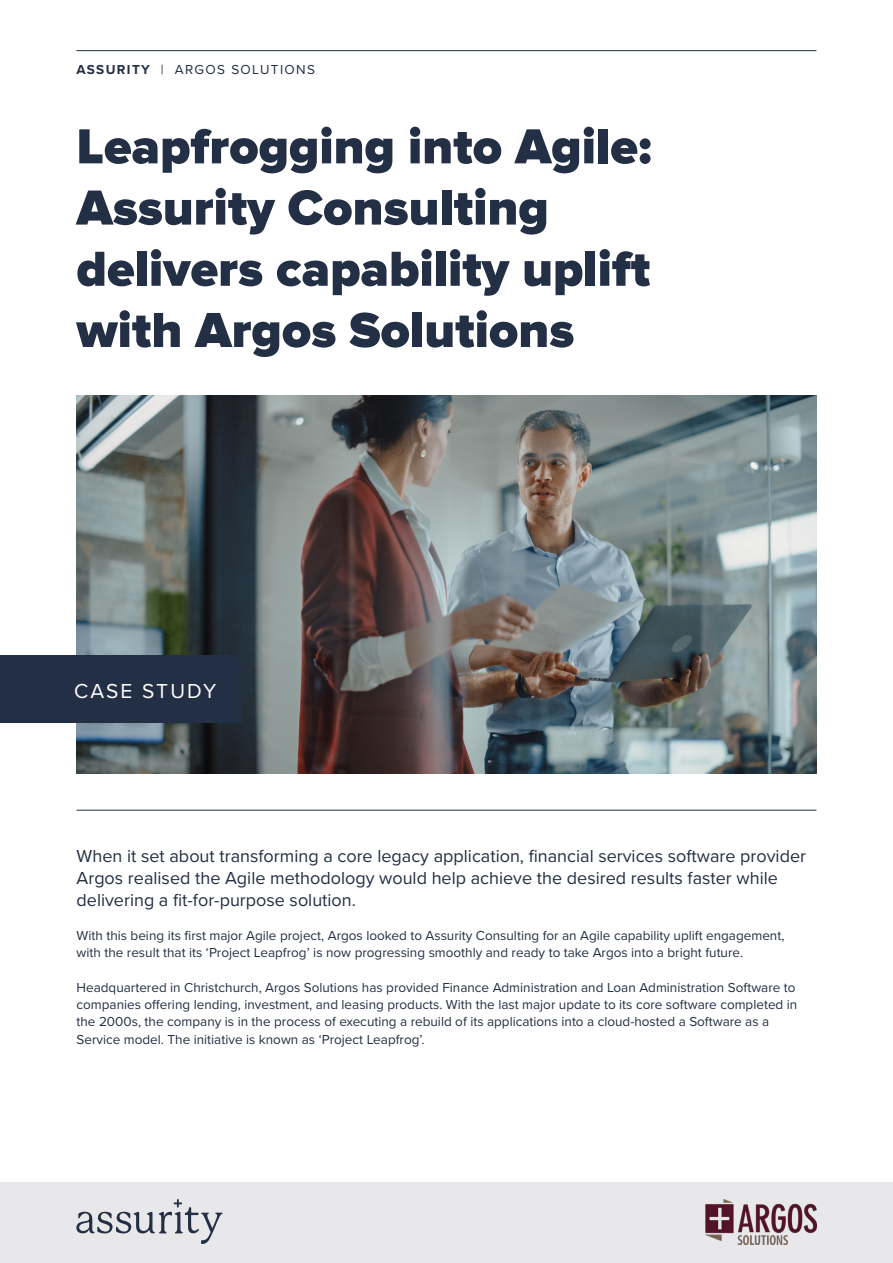
<style>
.page{position:relative;width:893px;height:1263px;background:#fff}
.page>*{position:absolute;margin:0;border:0;box-sizing:border-box;transform-origin:0 0}
.t1{font:900 51px/61.2px "Proxima Nova";color:#222f44}
.t2{font:21px "Proxima Nova";letter-spacing:.095em;color:#fff}
.t3{font:18px/21.6px "Proxima Nova";color:#222f44}
.t4{font:13.5px/17.2px "Proxima Nova";color:#222f44}
.t5{font:13.5px "Proxima Nova";letter-spacing:.1em;color:#222f44}
.s1{font-weight:700}
</style>
<div class="page">
<img style="left:77px;top:395px;width:739px;height:379px">
<hr style="left:77px;top:810px;width:739px;height:1px;background:#222f44">
<hr style="left:76px;top:50px;width:740px;height:1px;background:#222f44">
<div style="left:0;top:656px;width:242px;height:67px;background:#222f44"></div>
<div style="left:0;top:1182px;width:893px;height:81px;background:#e8e7ea"></div>
<svg style="left:76px;top:1199px;width:147px;height:45px"></svg>
<img style="left:706px;top:1199px;width:111px;height:45px">
<p class="t5" style="left:76px;top:59px;width:240px"><span class="s1">ASSURITY</span> | ARGOS SOLUTIONS</p>
<p class="t1" style="left:77px;top:118px;width:576px">Leapfrogging into Agile:<br>Assurity Consulting delivers capability uplift with Argos Solutions</p>
<p class="t2" style="left:74px;top:675px;width:144px">CASE STUDY</p>
<p class="t3" style="left:77px;top:845px;width:731px">When it set about transforming a core legacy application, financial services software provider<br>Argos realised the Agile methodology would help achieve the desired results faster while delivering a fit-for-purpose solution.</p>
<p class="t4" style="left:77px;top:926px;width:709px">With this being its first major Agile project, Argos looked to Assurity Consulting for an Agile capability uplift engagement, with the result that its ‘Project Leapfrog’ is now progressing smoothly and ready to take Argos into a bright future.</p>
<p class="t4" style="left:77px;top:978px;width:722px">Headquartered in Christchurch, Argos Solutions has provided Finance Administration and Loan Administration Software to companies offering lending, investment, and leasing products. With the last major update to its core software completed in the 2000s, the company is in the process of executing a rebuild of its applications into a cloud-hosted a Software as a Service model. The initiative is known as ‘Project Leapfrog’.</p>
</div>
